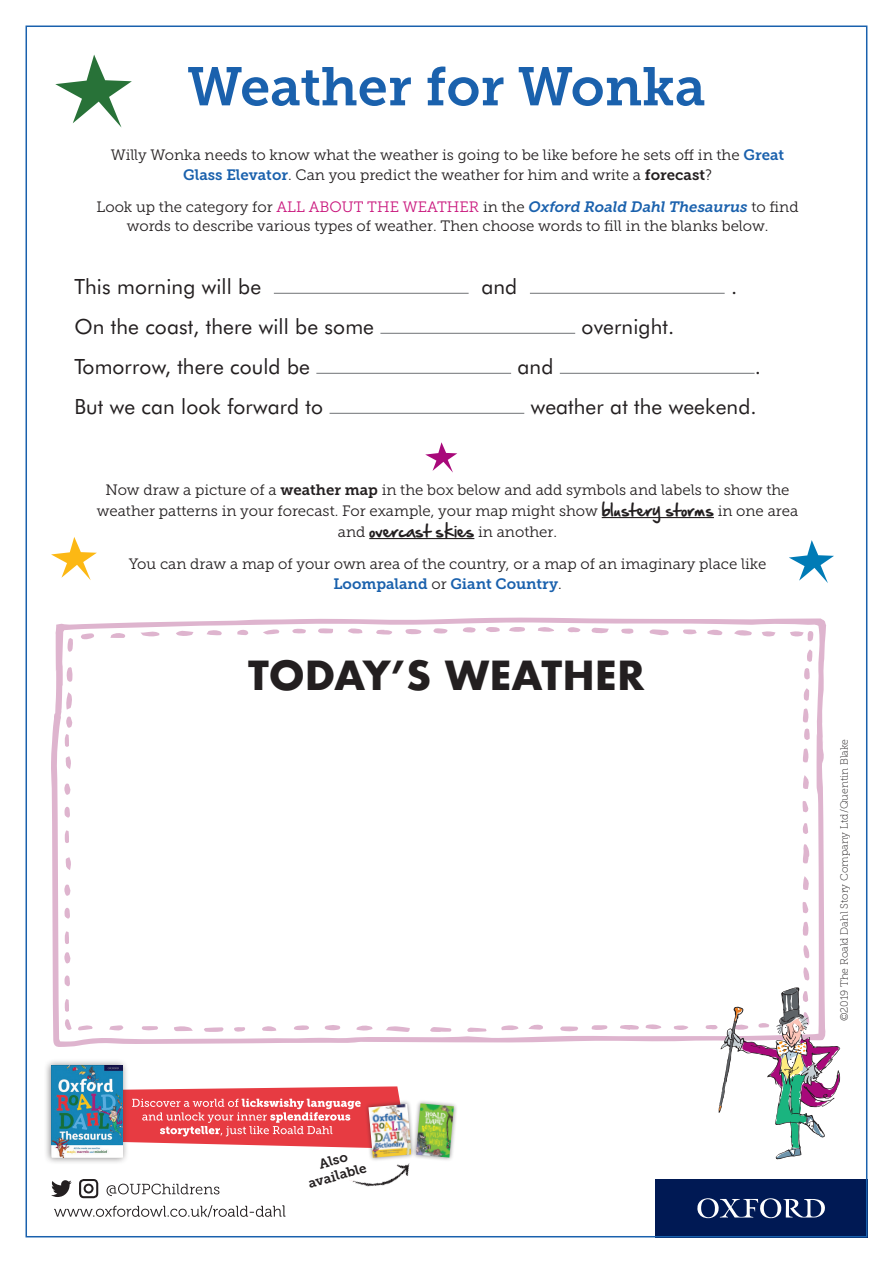
<style>
.page{position:relative;width:893px;height:1263px;background:#fff}
.page>*{position:absolute;margin:0;border:0;box-sizing:border-box;transform-origin:0 0}
.t1{font:54px "Museo Slab 700";color:#1a61ad}
.t2{font:700 39px "Futura";color:#231f20}
.t3{font:21px "Futura BT";letter-spacing:.005em;color:#231f20}
.t4{font:15px/19.5px "Museo Slab 300";color:#231f20;text-align:center}
.t5{font:15px "Museo Slab 700";color:#1a61ad}
.t6{font:13.5px/15.6px "Museo Slab 700";color:#231f20;text-align:center}
.t7{font:10.5px "Museo Slab 100";color:#231f20}
.s1{font-family:"Museo Slab 700";color:#1a61ad}
.s2{font-family:"Museo Slab 700"}
.s3{color:#c9157c}
.s4{font-family:"Museo Slab 700";font-style:italic;color:#1a61ad}
.s5{font-family:"Hand Of Sean"}
.s6{font-family:"Museo Slab 300";color:#231f20}
</style>
<div class="page">
<div style="left:655px;top:1179px;width:212px;height:58px;background:#001954"></div>
<svg style="left:697px;top:1198px;width:128px;height:20px"></svg>
<svg style="left:107px;top:1183px;width:112px;height:13px"></svg>
<svg style="left:51px;top:1180px;width:21px;height:17px"></svg>
<svg style="left:79px;top:1179px;width:19px;height:19px"></svg>
<svg style="left:54px;top:1205px;width:231px;height:12px"></svg>
<hr style="left:602px;top:517px;width:112px;height:1px;background:#231f20">
<hr style="left:369px;top:538px;width:105px;height:1px;background:#231f20">
<svg style="left:55px;top:55px;width:77px;height:73px"></svg>
<svg style="left:789px;top:540px;width:45px;height:43px"></svg>
<svg style="left:51px;top:537px;width:46px;height:43px"></svg>
<svg style="left:425px;top:442px;width:32px;height:31px"></svg>
<hr style="left:274px;top:293px;width:195px;height:1px;background:#808285">
<hr style="left:530px;top:293px;width:195px;height:1px;background:#808285">
<hr style="left:380px;top:333px;width:195px;height:1px;background:#808285">
<hr style="left:316px;top:373px;width:195px;height:1px;background:#808285">
<hr style="left:560px;top:373px;width:195px;height:1px;background:#808285">
<hr style="left:330px;top:413px;width:194px;height:1px;background:#808285">
<svg style="left:51px;top:617px;width:775px;height:430px"></svg>
<svg style="left:649px;top:629px;width:20px;height:6px"></svg>
<svg style="left:734px;top:630px;width:18px;height:6px"></svg>
<svg style="left:66px;top:692px;width:7px;height:18px"></svg>
<svg style="left:176px;top:629px;width:17px;height:7px"></svg>
<svg style="left:66px;top:667px;width:6px;height:15px"></svg>
<svg style="left:591px;top:628px;width:18px;height:6px"></svg>
<svg style="left:707px;top:629px;width:15px;height:6px"></svg>
<svg style="left:405px;top:629px;width:17px;height:6px"></svg>
<svg style="left:538px;top:626px;width:16px;height:6px"></svg>
<svg style="left:509px;top:626px;width:16px;height:6px"></svg>
<svg style="left:376px;top:630px;width:17px;height:5px"></svg>
<svg style="left:318px;top:628px;width:15px;height:5px"></svg>
<svg style="left:110px;top:632px;width:15px;height:6px"></svg>
<svg style="left:81px;top:633px;width:13px;height:7px"></svg>
<svg style="left:263px;top:629px;width:16px;height:5px"></svg>
<svg style="left:68px;top:638px;width:5px;height:14px"></svg>
<svg style="left:141px;top:630px;width:19px;height:7px"></svg>
<svg style="left:683px;top:629px;width:14px;height:6px"></svg>
<svg style="left:462px;top:627px;width:14px;height:6px"></svg>
<svg style="left:804px;top:668px;width:6px;height:11px"></svg>
<svg style="left:433px;top:628px;width:15px;height:6px"></svg>
<svg style="left:207px;top:630px;width:15px;height:5px"></svg>
<svg style="left:621px;top:628px;width:13px;height:7px"></svg>
<svg style="left:486px;top:627px;width:14px;height:6px"></svg>
<svg style="left:348px;top:627px;width:15px;height:7px"></svg>
<svg style="left:568px;top:627px;width:13px;height:5px"></svg>
<svg style="left:803px;top:688px;width:6px;height:13px"></svg>
<svg style="left:807px;top:649px;width:5px;height:13px"></svg>
<svg style="left:762px;top:631px;width:13px;height:6px"></svg>
<svg style="left:237px;top:629px;width:11px;height:6px"></svg>
<svg style="left:790px;top:631px;width:23px;height:10px"></svg>
<svg style="left:803px;top:748px;width:6px;height:15px"></svg>
<svg style="left:803px;top:775px;width:6px;height:14px"></svg>
<svg style="left:803px;top:801px;width:5px;height:11px"></svg>
<svg style="left:802px;top:823px;width:6px;height:11px"></svg>
<svg style="left:803px;top:844px;width:6px;height:20px"></svg>
<svg style="left:803px;top:876px;width:6px;height:14px"></svg>
<svg style="left:803px;top:902px;width:5px;height:11px"></svg>
<svg style="left:803px;top:945px;width:6px;height:13px"></svg>
<svg style="left:802px;top:922px;width:7px;height:14px"></svg>
<svg style="left:292px;top:628px;width:14px;height:5px"></svg>
<svg style="left:64px;top:756px;width:7px;height:13px"></svg>
<svg style="left:64px;top:783px;width:6px;height:12px"></svg>
<svg style="left:65px;top:806px;width:5px;height:12px"></svg>
<svg style="left:64px;top:830px;width:5px;height:13px"></svg>
<svg style="left:64px;top:857px;width:7px;height:13px"></svg>
<svg style="left:64px;top:884px;width:6px;height:12px"></svg>
<svg style="left:65px;top:907px;width:5px;height:12px"></svg>
<svg style="left:64px;top:931px;width:5px;height:13px"></svg>
<svg style="left:64px;top:952px;width:6px;height:11px"></svg>
<svg style="left:65px;top:975px;width:5px;height:12px"></svg>
<svg style="left:64px;top:999px;width:5px;height:13px"></svg>
<svg style="left:386px;top:1026px;width:24px;height:6px"></svg>
<svg style="left:430px;top:1027px;width:21px;height:5px"></svg>
<svg style="left:204px;top:1027px;width:20px;height:5px"></svg>
<svg style="left:560px;top:1026px;width:18px;height:5px"></svg>
<svg style="left:174px;top:1026px;width:19px;height:5px"></svg>
<svg style="left:620px;top:1024px;width:19px;height:6px"></svg>
<svg style="left:467px;top:1027px;width:20px;height:5px"></svg>
<svg style="left:500px;top:1025px;width:19px;height:6px"></svg>
<svg style="left:356px;top:1025px;width:17px;height:6px"></svg>
<svg style="left:325px;top:1025px;width:15px;height:5px"></svg>
<svg style="left:592px;top:1025px;width:15px;height:5px"></svg>
<svg style="left:293px;top:1025px;width:16px;height:5px"></svg>
<svg style="left:142px;top:1026px;width:16px;height:4px"></svg>
<svg style="left:645px;top:1024px;width:16px;height:6px"></svg>
<svg style="left:109px;top:1025px;width:14px;height:6px"></svg>
<svg style="left:528px;top:1025px;width:15px;height:5px"></svg>
<svg style="left:78px;top:1025px;width:15px;height:5px"></svg>
<svg style="left:262px;top:1026px;width:14px;height:5px"></svg>
<svg style="left:674px;top:1024px;width:14px;height:6px"></svg>
<svg style="left:64px;top:1019px;width:8px;height:11px"></svg>
<svg style="left:234px;top:1026px;width:11px;height:6px"></svg>
<svg style="left:803px;top:967px;width:6px;height:13px"></svg>
<svg style="left:64px;top:734px;width:5px;height:13px"></svg>
<svg style="left:66px;top:716px;width:6px;height:12px"></svg>
<svg style="left:803px;top:708px;width:7px;height:32px"></svg>
<svg style="left:705px;top:987px;width:135px;height:172px"></svg>
<svg style="left:129px;top:1086px;width:271px;height:62px;background:#eb6469"></svg>
<div style="left:44px;top:1058px;width:85px;height:107px;background:#231f20;opacity:.55"></div>
<img style="left:51px;top:1065px;width:71px;height:93px">
<div style="left:412px;top:1099px;width:46px;height:63px;background:#231f20;opacity:.55"></div>
<img style="left:416px;top:1103px;width:38px;height:54px">
<img style="left:343px;top:1134px;width:81px;height:53px">
<div style="left:364px;top:1100px;width:52px;height:62px;background:#231f20;opacity:.55"></div>
<img style="left:368px;top:1104px;width:43px;height:54px">
<h1 class="t1" style="left:187px;top:56px;width:520px">Weather for Wonka</h1>
<p class="t4" style="left:111px;top:145px;width:675px">Willy Wonka needs to know what the weather is going to be like before he sets off in the <span class="s1">Great<br>Glass Elevator</span>. Can you predict the weather for him and write a <span class="s2">forecast</span>?</p>
<p class="t4" style="left:97px;top:197px;width:704px">Look up the category for <span class="s3">ALL ABOUT THE WEATHER</span> in the <span class="s4">Oxford Roald Dahl Thesaurus</span> to find words to describe various types of weather. Then choose words to fill in the blanks below.</p>
<h3 class="t3" style="left:74px;top:274px;width:188px">This morning will be</h3>
<h3 class="t3" style="left:481px;top:274px;width:37px">and</h3>
<h3 class="t3" style="left:74px;top:314px;width:301px">On the coast, there will be some</h3>
<h3 class="t3" style="left:582px;top:314px;width:94px">overnight.</h3>
<h3 class="t3" style="left:74px;top:354px;width:237px">Tomorrow, there could be</h3>
<h3 class="t3" style="left:517px;top:354px;width:37px">and</h3>
<h3 class="t3" style="left:731px;top:274px;width:8px">.</h3>
<h3 class="t3" style="left:755px;top:354px;width:8px">.</h3>
<h3 class="t3" style="left:74px;top:394px;width:250px">But we can look forward to</h3>
<h3 class="t3" style="left:531px;top:394px;width:227px">weather at the weekend.</h3>
<p class="t4" style="left:97px;top:479px;width:703px;line-height:21px">Now draw a picture of a <span class="s2">weather map</span> in the box below and add symbols and labels to show the weather patterns in your forecast. For example, your map might show <span class="s5">blustery storms</span> in one area and <span class="s5">overcast skies</span> in another.</p>
<p class="t4" style="left:129px;top:554px;width:639px">You can draw a map of your own area of the country, or a map of an imaginary place like</p>
<p class="t5" style="left:333px;top:575px;width:230px">Loompaland <span class="s6">or</span> Giant Country<span class="s6">.</span></p>
<h2 class="t2" style="left:248px;top:648px;width:398px">TODAY’S WEATHER</h2>
<p class="t7" style="left:838px;top:1021px;width:284px;rotate:-90deg">©2019 The Roald Dahl Story Company Ltd/Quentin Blake</p>
<p class="t6" style="left:303px;top:1160px;width:61px;rotate:-15deg">Also available</p>
</div>
